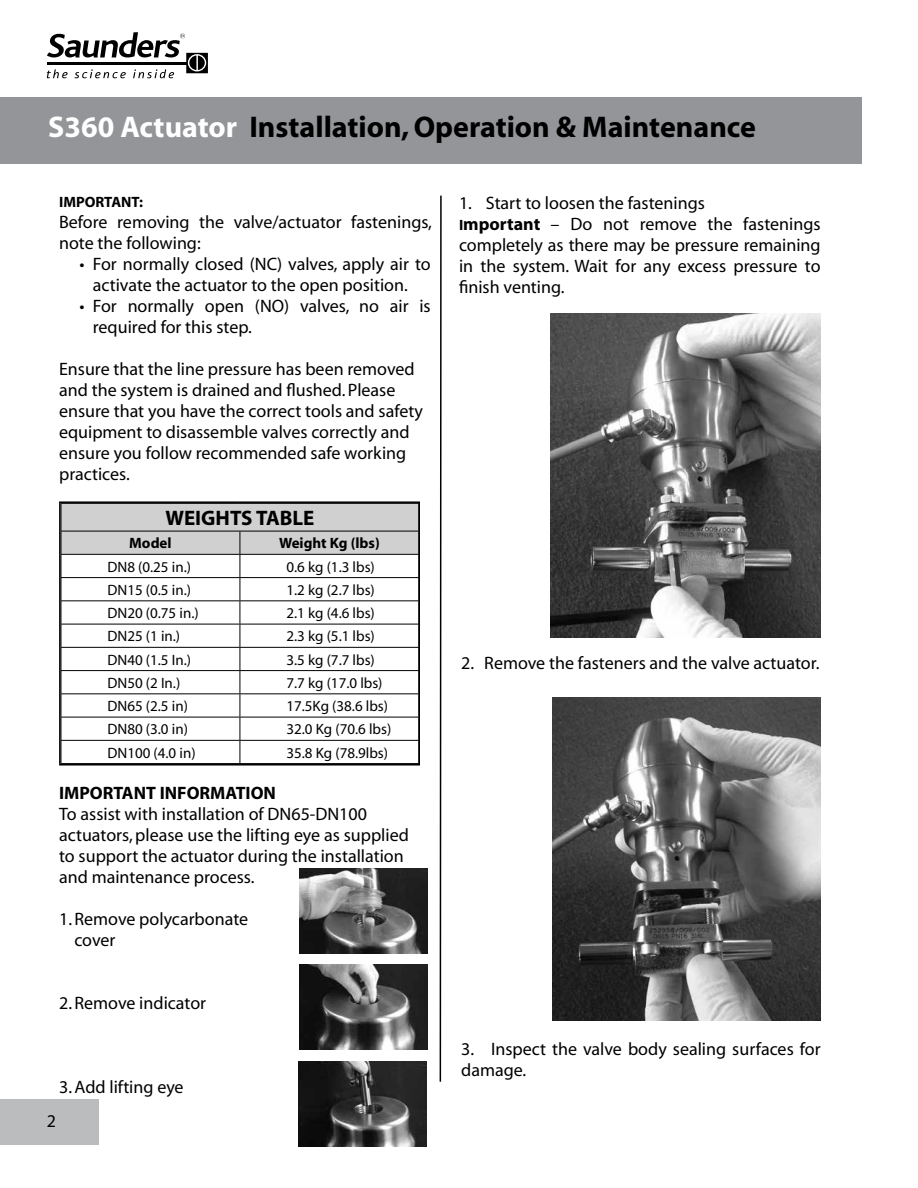
<style>
.page{position:relative;width:918px;height:1188px;background:#fff}
.page>*{position:absolute;margin:0;border:0;box-sizing:border-box;transform-origin:0 0}
.t1{font:700 30px "Myriad";color:#000}
.t2{font:700 21px "Myriad";color:#000}
.t3{font:18px/21px "Myriad";color:#000}
.t4{font:700 18px "Myriad";color:#000}
.t5{font:15px "Myriad";color:#000}
.t6{font:700 15px "Myriad";color:#000}
.s1{color:#fff}
.s2{font-family:"Myriad Pro"}
.s3{font-weight:700;font-size:15px}
.s4{font-weight:700}
</style>
<div class="page">
<div style="left:0;top:1100px;width:98px;height:45px;background:#babcbe"></div>
<div style="left:0;top:98px;width:862px;height:66px;background:#939598"></div>
<svg style="left:47px;top:32px;width:161px;height:46px"></svg>
<img style="left:551px;top:314px;width:270px;height:324px">
<img style="left:553px;top:697px;width:268px;height:323px">
<svg style="left:439px;top:195px;width:3px;height:887px;background:#7f7f7f"></svg>
<svg style="left:62px;top:504px;width:355px;height:259px"></svg>
<div style="left:59px;top:501px;width:361px;height:265px;border:2px solid #000"></div>
<img style="left:300px;top:868px;width:127px;height:85px">
<img style="left:300px;top:965px;width:127px;height:85px">
<img style="left:299px;top:1061px;width:127px;height:85px">
<h1 class="t1" style="left:48px;top:112px;width:709px"><span class="s1">S360 Actuator</span> Installation, Operation &amp; Maintenance</h1>
<p class="t6" style="left:59px;top:194px;width:86px">IMPORTANT:</p>
<p class="t3" style="left:59px;top:212px;width:374px">Before removing the valve/actuator fastenings, note the following:</p>
<p class="t3" style="left:79px;top:254px;width:353px;text-align:center"><span class="s2">•</span> For normally closed (NC) valves, apply air to activate the actuator to the open position.</p>
<p class="t3" style="left:93px;top:296px;width:339px;text-indent:-14px"><span class="s2">•</span> For normally open (NO) valves, no air is required for this step.</p>
<p class="t3" style="left:59px;top:359px;width:365px">Ensure that the line pressure has been removed and the system is drained and flushed. Please ensure that you have the correct tools and safety equipment to disassemble valves correctly and ensure you follow recommended safe working practices.</p>
<p class="t2" style="left:165px;top:507px;width:151px">WEIGHTS TABLE</p>
<p class="t6" style="left:129px;top:536px;width:44px">Model</p>
<p class="t6" style="left:279px;top:536px;width:102px">Weight Kg (lbs)</p>
<p class="t5" style="left:107px;top:559px;width:85px">DN8 (0.25 in.)</p>
<p class="t5" style="left:286px;top:559px;width:90px">0.6 kg (1.3 lbs)</p>
<p class="t5" style="left:107px;top:582px;width:85px">DN15 (0.5 in.)</p>
<p class="t5" style="left:286px;top:582px;width:90px">1.2 kg (2.7 lbs)</p>
<p class="t5" style="left:107px;top:606px;width:93px">DN20 (0.75 in.)</p>
<p class="t5" style="left:286px;top:606px;width:90px">2.1 kg (4.6 lbs)</p>
<p class="t5" style="left:107px;top:629px;width:74px">DN25 (1 in.)</p>
<p class="t5" style="left:286px;top:629px;width:90px">2.3 kg (5.1 lbs)</p>
<p class="t5" style="left:107px;top:652px;width:85px">DN40 (1.5 In.)</p>
<p class="t5" style="left:286px;top:652px;width:90px">3.5 kg (7.7 lbs)</p>
<p class="t5" style="left:107px;top:675px;width:74px">DN50 (2 In.)</p>
<p class="t5" style="left:286px;top:675px;width:98px">7.7 kg (17.0 lbs)</p>
<p class="t5" style="left:107px;top:699px;width:82px">DN65 (2.5 in)</p>
<p class="t5" style="left:286px;top:699px;width:103px">17.5Kg (38.6 lbs)</p>
<p class="t5" style="left:107px;top:722px;width:82px">DN80 (3.0 in)</p>
<p class="t5" style="left:286px;top:722px;width:106px">32.0 Kg (70.6 lbs)</p>
<p class="t5" style="left:107px;top:745px;width:90px">DN100 (4.0 in)</p>
<p class="t5" style="left:286px;top:745px;width:103px">35.8 Kg (78.9lbs)</p>
<p class="t4" style="left:59px;top:783px;width:218px">IMPORTANT INFORMATION</p>
<p class="t3" style="left:59px;top:804px;width:351px">To assist with installation of DN65-DN100 actuators, please use the lifting eye as supplied to support the actuator during the installation and maintenance process.</p>
<p class="t3" style="left:74px;top:909px;width:175px;text-indent:-15px">1. Remove polycarbonate cover</p>
<p class="t3" style="left:59px;top:993px;width:149px">2. Remove indicator</p>
<p class="t3" style="left:59px;top:1077px;width:126px">3. Add lifting eye</p>
<p class="t3" style="left:47px;top:1111px;width:11px">2</p>
<p class="t3" style="left:459px;top:193px;width:363px">1. Start to loosen the fastenings<br><span class="s3">I</span><span class="s4">mportant</span> – Do not remove the fastenings completely as there may be pressure remaining in the system. Wait for any excess pressure to finish venting.</p>
<p class="t3" style="left:461px;top:653px;width:360px">2. Remove the fasteners and the valve actuator.</p>
<p class="t3" style="left:461px;top:1039px;width:361px">3. Inspect the valve body sealing surfaces for damage.</p>
</div>
